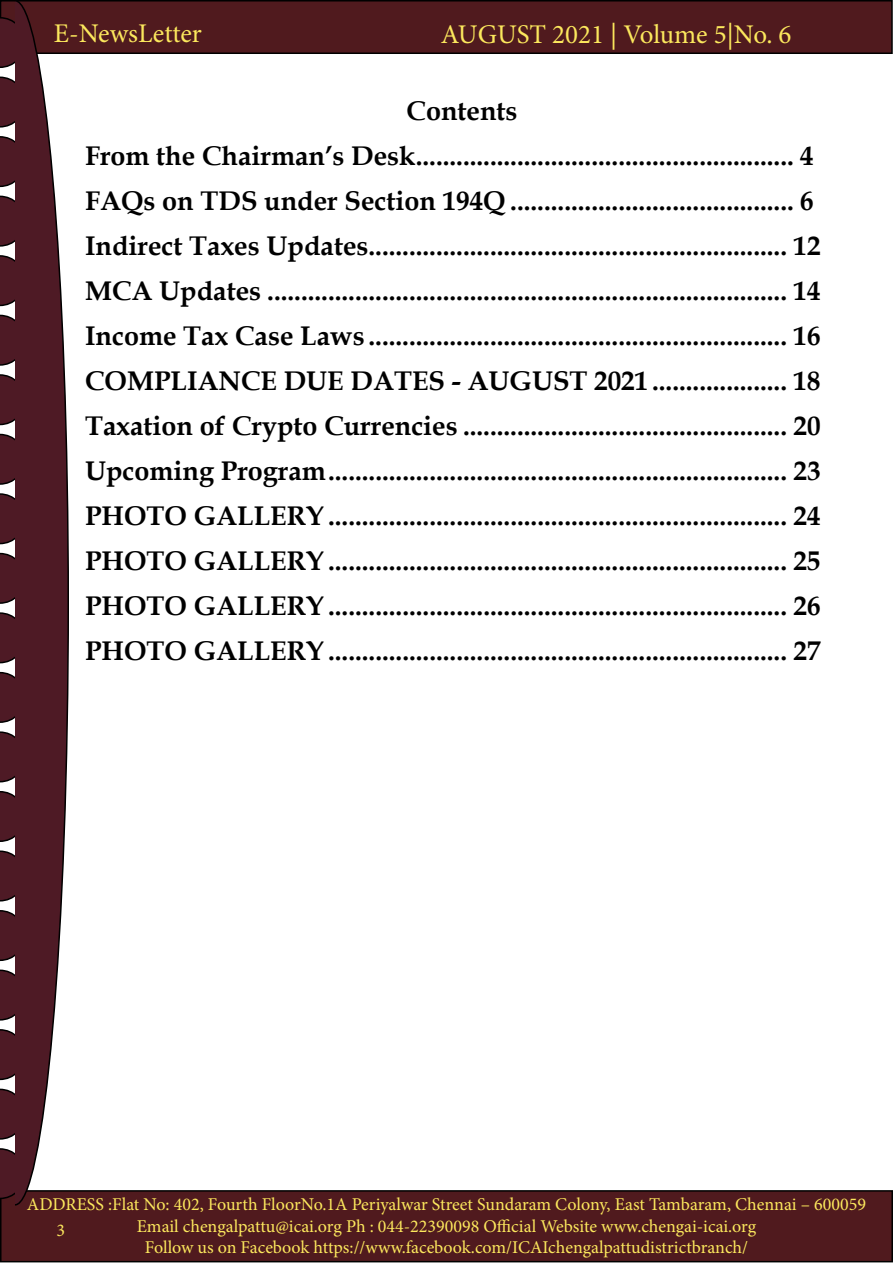
<style>
.page{position:relative;width:893px;height:1263px;background:#fff}
.page>*{position:absolute;margin:0;border:0;box-sizing:border-box;transform-origin:0 0}
.t1{font:700 27px/45px "Book Antiqua";color:#000}
.t2{font:27px "Minion Pro";color:#fce85d}
.t3{font:18px/21.6px "Minion Pro";color:#fce85d;text-align:center}
</style>
<div class="page">
<div style="left:1px;top:1px;width:891px;height:52px;background:#501a1e"></div>
<div style="left:0;top:0;width:893px;height:54px;border:2px solid #000"></div>
<div style="left:1px;top:1191px;width:891px;height:71px;background:#501a1e"></div>
<div style="left:0;top:1190px;width:893px;height:72px;border:2px solid #000"></div>
<svg style="left:0;top:77px;width:14px;height:51px"></svg>
<svg style="left:0;top:17px;width:14px;height:51px"></svg>
<svg style="left:0;top:136px;width:14px;height:51px"></svg>
<svg style="left:0;top:196px;width:14px;height:51px"></svg>
<svg style="left:0;top:255px;width:14px;height:51px"></svg>
<svg style="left:0;top:315px;width:14px;height:51px"></svg>
<svg style="left:0;top:374px;width:14px;height:51px"></svg>
<svg style="left:0;top:434px;width:14px;height:51px"></svg>
<svg style="left:0;top:493px;width:14px;height:51px"></svg>
<svg style="left:0;top:553px;width:14px;height:51px"></svg>
<svg style="left:0;top:612px;width:14px;height:51px"></svg>
<svg style="left:0;top:672px;width:14px;height:51px"></svg>
<svg style="left:0;top:731px;width:14px;height:51px"></svg>
<svg style="left:0;top:791px;width:14px;height:51px"></svg>
<svg style="left:0;top:850px;width:14px;height:51px"></svg>
<svg style="left:0;top:910px;width:14px;height:51px"></svg>
<svg style="left:0;top:969px;width:14px;height:51px"></svg>
<svg style="left:0;top:1029px;width:14px;height:51px"></svg>
<svg style="left:0;top:1089px;width:14px;height:51px"></svg>
<svg style="left:0;top:1148px;width:14px;height:51px"></svg>
<svg style="left:14px;top:0;width:56px;height:1206px"></svg>
<p class="t2" style="left:54px;top:15px;width:150px">E-NewsLetter</p>
<p class="t2" style="left:441px;top:16px;width:352px">AUGUST 2021 | Volume 5|No. 6</p>
<p class="t1" style="left:85px;top:88px;width:737px;text-indent:321px">Contents<br>From the Chairman’s Desk........................................................ 4<br>FAQs on TDS under Section 194Q .......................................... 6<br>Indirect Taxes Updates.............................................................. 12<br>MCA Updates ............................................................................. 14<br>Income Tax Case Laws .............................................................. 16<br>COMPLIANCE DUE DATES - AUGUST 2021 .................... 18<br>Taxation of Crypto Currencies ................................................ 20<br>Upcoming Program.................................................................... 23<br>PHOTO GALLERY.................................................................... 24<br>PHOTO GALLERY.................................................................... 25<br>PHOTO GALLERY.................................................................... 26<br>PHOTO GALLERY.................................................................... 27</p>
<p class="t3" style="left:27px;top:1194px;width:840px">ADDRESS :Flat No: 402, Fourth FloorNo.1A Periyalwar Street Sundaram Colony, East Tambaram, Chennai – 600059<br>Email chengalpattu@icai.org Ph : 044-22390098 Official Website www.chengai-icai.org<br>Follow us on Facebook https://www.facebook.com/ICAIchengalpattudistrictbranch/</p>
<p class="t3" style="left:57px;top:1220px;width:10px">3</p>
</div>
